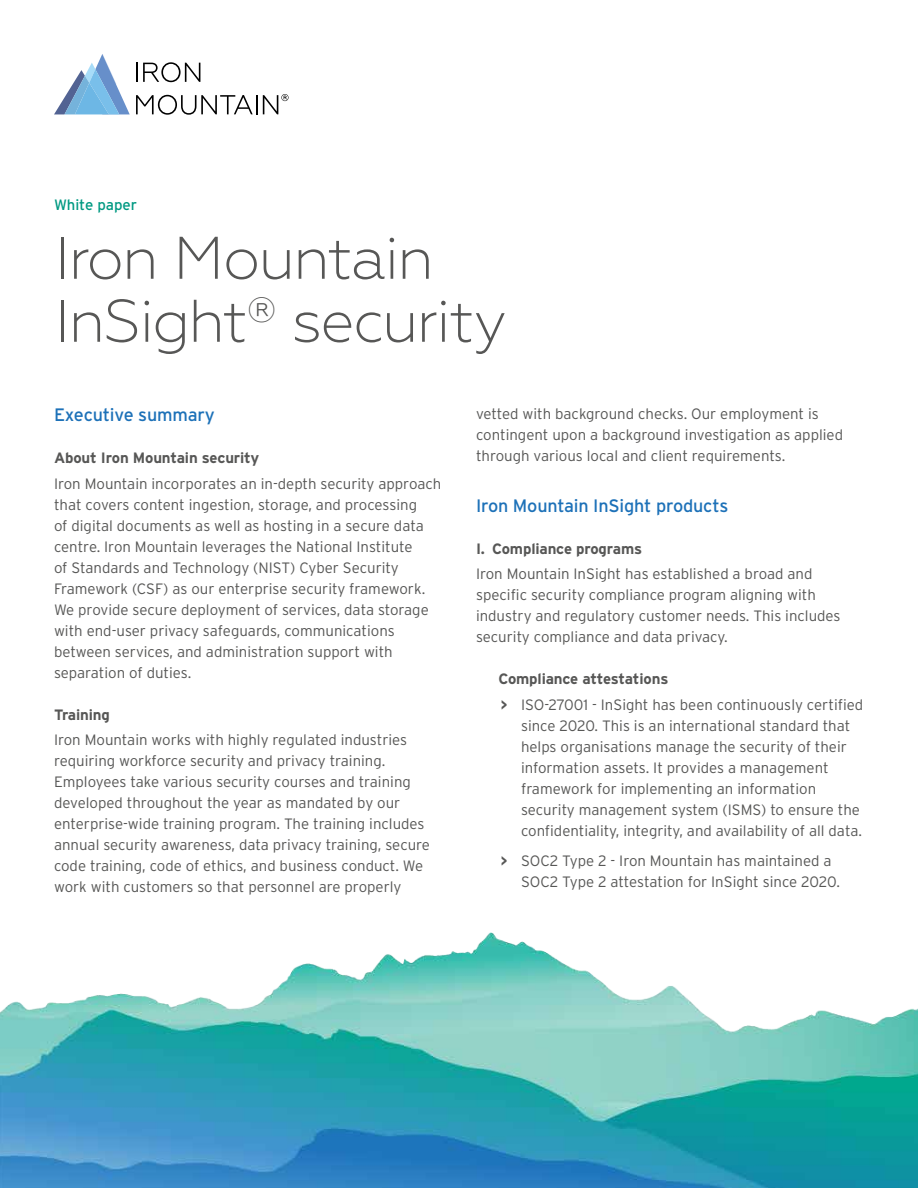
<style>
.page{position:relative;width:918px;height:1188px;background:#fff}
.page>*{position:absolute;margin:0;border:0;box-sizing:border-box;transform-origin:0 0}
.t1{font:300 60px/63px "Geometria";letter-spacing:-.03em;color:#575756}
.t2{font:18px "Interstate";letter-spacing:-.01em;color:#1d71b8}
.t3{font:300 15px/21px "Interstate";color:#575756}
.t4{font:700 15px "Interstate";letter-spacing:-.01em;color:#575756}
.t5{font:15px "Interstate";color:#009982}
.s1{font-weight:700}
</style>
<div class="page">
<img style="left:0;top:932px;width:918px;height:256px">
<svg style="left:54px;top:54px;width:76px;height:60px"></svg>
<svg style="left:136px;top:62px;width:64px;height:20px"></svg>
<svg style="left:136px;top:94px;width:153px;height:21px"></svg>
<p class="t5" style="left:54px;top:196px;width:85px">White paper</p>
<h1 class="t1" style="left:54px;top:226px;width:454px">Iron Mountain<br>InSight<sup>®</sup> security</h1>
<p class="t2" style="left:54px;top:404px;width:162px">Executive summary</p>
<p class="t4" style="left:54px;top:449px;width:207px">About Iron Mountain security</p>
<p class="t3" style="left:54px;top:473px;width:389px">Iron Mountain incorporates an in-depth security approach that covers content ingestion, storage, and processing<br>of digital documents as well as hosting in a secure data centre. Iron Mountain leverages the National Institute<br>of Standards and Technology (NIST) Cyber Security Framework (CSF) as our enterprise security framework.<br>We provide secure deployment of services, data storage with end-user privacy safeguards, communications between services, and administration support with separation of duties.</p>
<p class="t4" style="left:54px;top:705px;width:57px">Training</p>
<p class="t3" style="left:54px;top:729px;width:378px">Iron Mountain works with highly regulated industries requiring workforce security and privacy training.<br>Employees take various security courses and training developed throughout the year as mandated by our enterprise-wide training program. The training includes annual security awareness, data privacy training, secure code training, code of ethics, and business conduct. We work with customers so that personnel are properly</p>
<p class="t3" style="left:476px;top:403px;width:369px">vetted with background checks. Our employment is contingent upon a background investigation as applied through various local and client requirements.</p>
<p class="t2" style="left:476px;top:495px;width:254px">Iron Mountain InSight products</p>
<p class="t4" style="left:476px;top:539px;width:168px">I. Compliance programs</p>
<p class="t3" style="left:476px;top:563px;width:366px">Iron Mountain InSight has established a broad and specific security compliance program aligning with industry and regulatory customer needs. This includes security compliance and data privacy.</p>
<p class="t3" style="left:499px;top:666px;width:366px;line-height:25.5px"><span class="s1">Compliance attestations<br>&gt;</span> ISO-27001 - InSight has been continuously certified</p>
<p class="t3" style="left:521px;top:715px;width:343px">since 2020. This is an international standard that helps organisations manage the security of their information assets. It provides a management framework for implementing an information security management system (ISMS) to ensure the confidentiality, integrity, and availability of all data.</p>
<p class="t3" style="left:521px;top:850px;width:320px;text-indent:-20px"><span class="s1">&gt;</span> SOC2 Type 2 - Iron Mountain has maintained a<br>SOC2 Type 2 attestation for InSight since 2020.</p>
</div>
